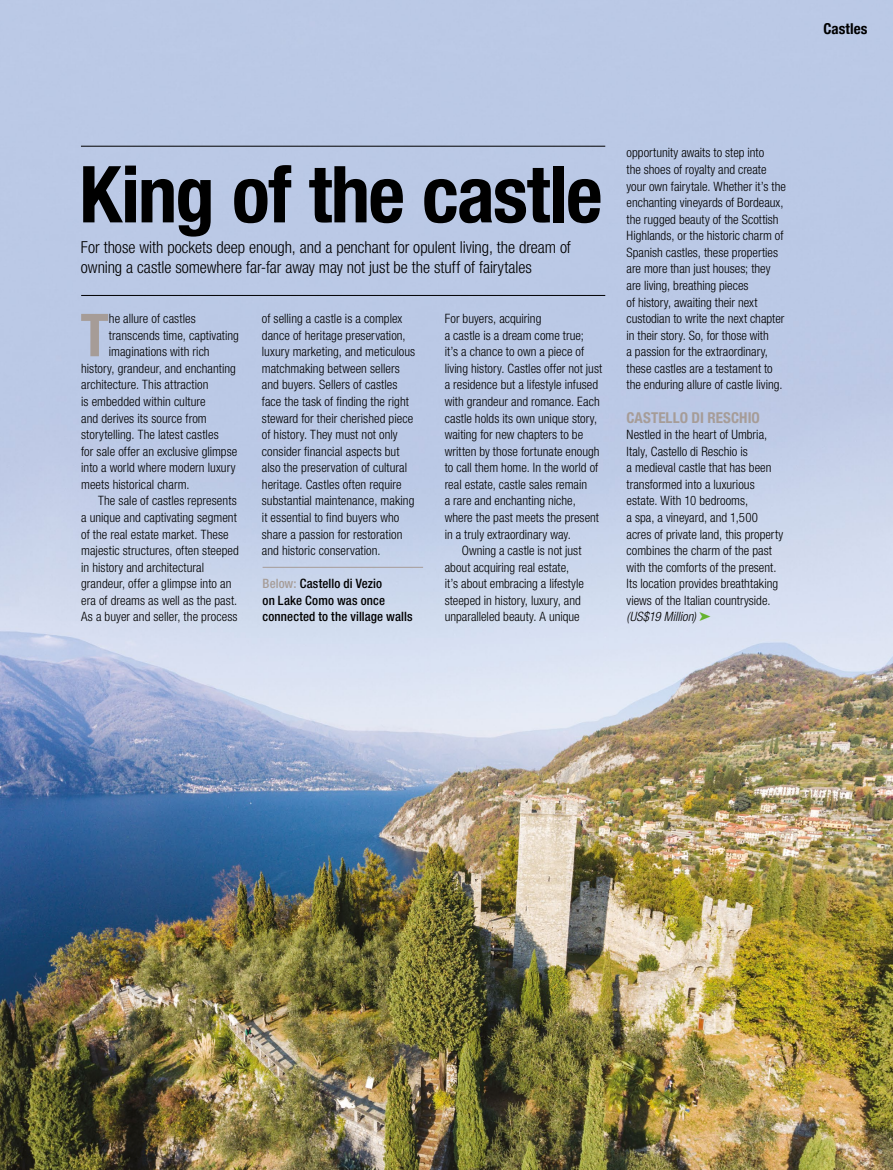
<style>
.page{position:relative;width:893px;height:1170px;background:#fff}
.page>*{position:absolute;margin:0;border:0;box-sizing:border-box;transform-origin:0 0}
.t1{font:700 condensed 78.6px "Helvetica Neue";letter-spacing:-.02em;color:#000}
.t2{font:700 condensed 59.25px "Helvetica Neue LT Pro";color:#a69c97}
.t3{font:300 condensed 16.5px/19.5px "Helvetica Neue LT Pro";letter-spacing:-.005em;color:#000}
.t4{font:700 condensed 15px "Helvetica Neue LT Pro";letter-spacing:.005em;color:#a69c97}
.t5{font:700 condensed 15px "Helvetica Neue";letter-spacing:.005em;color:#000}
.t6{font:300 condensed 12.9px/16.5px "Helvetica Neue LT Pro";letter-spacing:.005em;color:#000}
.t7{font:500 condensed 12.9px/16.5px "Helvetica Neue LT Pro";letter-spacing:.01em;color:#000}
.s1{color:#a69c97}
.s2{font-style:italic}
.s3{color:#65b32e}
</style>
<div class="page">
<img style="left:0;top:0;width:893px;height:1169px">
<hr style="left:81px;top:295px;width:524px;height:1px;background:#000">
<hr style="left:81px;top:146px;width:524px;height:1px;background:#000">
<hr style="left:263px;top:566px;width:160px;height:1px;background:#a69c97">
<p class="t5" style="left:823px;top:16px;width:45px">Castles</p>
<h1 class="t1" style="left:79px;top:129px;width:525px">King of the castle</h1>
<p class="t3" style="left:81px;top:237px;width:491px">For those with pockets deep enough, and a penchant for opulent living, the dream of owning a castle somewhere far-far away may not just be the stuff of fairytales</p>
<h2 class="t2" style="left:80px;top:300px;width:30px">T</h2>
<p class="t6" style="left:109px;top:310px;width:88px">he allure of castles</p>
<p class="t6" style="left:109px;top:327px;width:132px">transcends time, captivating</p>
<p class="t6" style="left:109px;top:343px;width:102px">imaginations with rich</p>
<p class="t6" style="left:81px;top:360px;width:156px">history, grandeur, and enchanting</p>
<p class="t6" style="left:81px;top:376px;width:129px">architecture. This attraction</p>
<p class="t6" style="left:81px;top:393px;width:126px">is embedded within culture</p>
<p class="t6" style="left:81px;top:409px;width:127px">and derives its source from</p>
<p class="t6" style="left:81px;top:426px;width:139px">storytelling. The latest castles</p>
<p class="t6" style="left:81px;top:442px;width:158px">for sale offer an exclusive glimpse</p>
<p class="t6" style="left:81px;top:459px;width:156px">into a world where modern luxury</p>
<p class="t6" style="left:81px;top:476px;width:110px">meets historical charm.</p>
<p class="t6" style="left:98px;top:492px;width:140px">The sale of castles represents</p>
<p class="t6" style="left:81px;top:509px;width:157px">a unique and captivating segment</p>
<p class="t6" style="left:81px;top:525px;width:149px">of the real estate market. These</p>
<p class="t6" style="left:81px;top:542px;width:159px">majestic structures, often steeped</p>
<p class="t6" style="left:81px;top:558px;width:124px">in history and architectural</p>
<p class="t6" style="left:81px;top:575px;width:152px">grandeur, offer a glimpse into an</p>
<p class="t6" style="left:81px;top:592px;width:158px">era of dreams as well as the past.</p>
<p class="t6" style="left:81px;top:608px;width:158px">As a buyer and seller, the process</p>
<p class="t6" style="left:262px;top:310px;width:155px">of selling a castle is a complex dance of heritage preservation, luxury marketing, and meticulous matchmaking between sellers and buyers. Sellers of castles face the task of finding the right steward for their cherished piece of history. They must not only consider financial aspects but also the preservation of cultural heritage. Castles often require substantial maintenance, making it essential to find buyers who share a passion for restoration and historic conservation.</p>
<p class="t6" style="left:445px;top:310px;width:98px">For buyers, acquiring</p>
<p class="t6" style="left:445px;top:327px;width:141px">a castle is a dream come true;</p>
<p class="t6" style="left:445px;top:343px;width:141px">it’s a chance to own a piece of</p>
<p class="t6" style="left:445px;top:360px;width:159px">living history. Castles offer not just</p>
<p class="t6" style="left:445px;top:376px;width:155px">a residence but a lifestyle infused</p>
<p class="t6" style="left:445px;top:393px;width:157px">with grandeur and romance. Each</p>
<p class="t6" style="left:445px;top:409px;width:154px">castle holds its own unique story,</p>
<p class="t6" style="left:445px;top:426px;width:140px">waiting for new chapters to be</p>
<p class="t6" style="left:445px;top:443px;width:156px">written by those fortunate enough</p>
<p class="t6" style="left:445px;top:459px;width:155px">to call them home. In the world of</p>
<p class="t6" style="left:445px;top:476px;width:144px">real estate, castle sales remain</p>
<p class="t6" style="left:445px;top:492px;width:133px">a rare and enchanting niche,</p>
<p class="t6" style="left:445px;top:509px;width:156px">where the past meets the present</p>
<p class="t6" style="left:445px;top:525px;width:128px">in a truly extraordinary way.</p>
<p class="t6" style="left:462px;top:542px;width:121px">Owning a castle is not just</p>
<p class="t6" style="left:445px;top:558px;width:126px">about acquiring real estate,</p>
<p class="t6" style="left:445px;top:575px;width:141px">it’s about embracing a lifestyle</p>
<p class="t6" style="left:445px;top:592px;width:138px">steeped in history, luxury, and</p>
<p class="t6" style="left:445px;top:608px;width:136px">unparalleled beauty. A unique</p>
<p class="t7" style="left:263px;top:575px;width:152px"><span class="s1">Below:</span> Castello di Vezio<br>on Lake Como was once connected to the village walls</p>
<p class="t6" style="left:626px;top:144px;width:161px">opportunity awaits to step into<br>the shoes of royalty and create your own fairytale. Whether it’s the enchanting vineyards of Bordeaux, the rugged beauty of the Scottish Highlands, or the historic charm of Spanish castles, these properties are more than just houses; they are living, breathing pieces<br>of history, awaiting their next custodian to write the next chapter in their story. So, for those with<br>a passion for the extraordinary, these castles are a testament to the enduring allure of castle living.</p>
<p class="t4" style="left:626px;top:408px;width:135px">CASTELLO DI RESCHIO</p>
<p class="t6" style="left:626px;top:426px;width:158px">Nestled in the heart of Umbria,<br>Italy, Castello di Reschio is<br>a medieval castle that has been transformed into a luxurious estate. With 10 bedrooms,<br>a spa, a vineyard, and 1,500 acres of private land, this property combines the charm of the past with the comforts of the present.<br>Its location provides breathtaking views of the Italian countryside. <span class="s2">(US$19 Million)</span> <span class="s3">➤</span></p>
</div>
